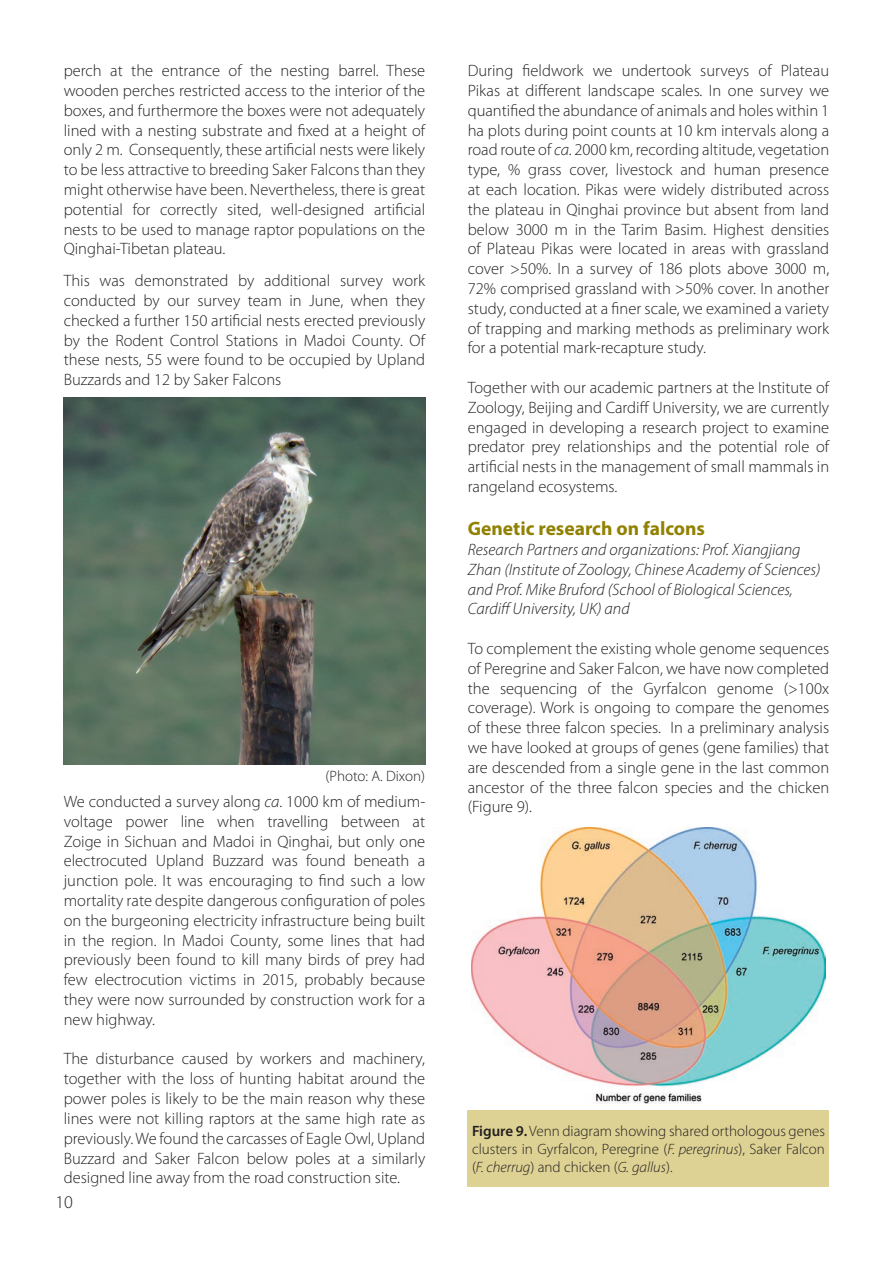
<style>
.page{position:relative;width:893px;height:1263px;background:#fff}
.page>*{position:absolute;margin:0;border:0;box-sizing:border-box;transform-origin:0 0}
.t1{font:700 19.5px "Myriad Pro";color:#918100}
.t2{font:300 18px "Myriad Pro";color:#231f20}
.t3{font:300 16.5px/19.8px "Myriad Pro";color:#231f20;text-align:justify}
.t4{font:italic 300 16.5px/19.8px "Myriad Pro";color:#231f20}
.t5{font:300 15px/18px "Myriad Pro";color:#231f20;text-align:justify}
.s1{font-style:italic}
.s2{font-weight:600}
</style>
<div class="page">
<div style="left:468px;top:1110px;width:361px;height:76px;background:#ddd293"></div>
<img style="left:64px;top:397px;width:361px;height:367px">
<img style="left:472px;top:827px;width:353px;height:276px">
<p class="t3" style="left:64px;top:61px;width:363px">perch at the entrance of the nesting barrel. These wooden perches restricted access to the interior of the boxes, and furthermore the boxes were not adequately lined with a nesting substrate and fixed at a height of only 2 m. Consequently, these artificial nests were likely to be less attractive to breeding Saker Falcons than they might otherwise have been. Nevertheless, there is great potential for correctly sited, well-designed artificial nests to be used to manage raptor populations on the Qinghai-Tibetan plateau.</p>
<p class="t3" style="left:64px;top:271px;width:363px">This was demonstrated by additional survey work conducted by our survey team in June, when they checked a further 150 artificial nests erected previously by the Rodent Control Stations in Madoi County. Of these nests, 55 were found to be occupied by Upland Buzzards and 12 by Saker Falcons</p>
<p class="t5" style="left:326px;top:767px;width:101px">(Photo: A. Dixon)</p>
<p class="t3" style="left:64px;top:791px;width:363px">We conducted a survey along <span class="s1">ca</span>. 1000 km of medium&shy;voltage power line when travelling between at Zoige in Sichuan and Madoi in Qinghai, but only one electrocuted Upland Buzzard was found beneath a junction pole. It was encouraging to find such a low mortality rate despite dangerous configuration of poles on the burgeoning electricity infrastructure being built in the region. In Madoi County, some lines that had previously been found to kill many birds of prey had few electrocution victims in 2015, probably because they were now surrounded by construction work for a new highway.</p>
<p class="t3" style="left:64px;top:1049px;width:363px">The disturbance caused by workers and machinery, together with the loss of hunting habitat around the power poles is likely to be the main reason why these lines were not killing raptors at the same high rate as previously. We found the carcasses of Eagle Owl, Upland Buzzard and Saker Falcon below poles at a similarly designed line away from the road construction site.</p>
<p class="t2" style="left:55px;top:1191px;width:19px">10</p>
<p class="t3" style="left:468px;top:61px;width:363px">During fieldwork we undertook surveys of Plateau Pikas at different landscape scales. In one survey we quantified the abundance of animals and holes within 1 ha plots during point counts at 10 km intervals along a road route of <span class="s1">ca</span>. 2000 km, recording altitude, vegetation type, % grass cover, livestock and human presence at each location. Pikas were widely distributed across the plateau in Qinghai province but absent from land below 3000 m in the Tarim Basim. Highest densities of Plateau Pikas were located in areas with grassland cover &gt;50%. In a survey of 186 plots above 3000 m, 72% comprised grassland with &gt;50% cover. In another study, conducted at a finer scale, we examined a variety of trapping and marking methods as preliminary work for a potential mark-recapture study.</p>
<p class="t3" style="left:468px;top:377px;width:363px">Together with our academic partners at the Institute of Zoology, Beijing and Cardiff University, we are currently engaged in developing a research project to examine predator prey relationships and the potential role of artificial nests in the management of small mammals in rangeland ecosystems.</p>
<p class="t1" style="left:468px;top:516px;width:239px">Genetic research on falcons</p>
<p class="t4" style="left:468px;top:540px;width:354px">Research Partners and organizations: Prof. Xiangjiang Zhan (Institute of Zoology, Chinese Academy of Sciences) and Prof. Mike Bruford (School of Biological Sciences, Cardiff University, UK) and</p>
<p class="t3" style="left:468px;top:638px;width:363px">To complement the existing whole genome sequences of Peregrine and Saker Falcon, we have now completed the sequencing of the Gyrfalcon genome (&gt;100x coverage). Work is ongoing to compare the genomes of these three falcon species. In a preliminary analysis we have looked at groups of genes (gene families) that are descended from a single gene in the last common ancestor of the three falcon species and the chicken (Figure 9).</p>
<p class="t5" style="left:472px;top:1122px;width:354px"><span class="s2">Figure 9.</span> Venn diagram showing shared orthologous genes clusters in Gyrfalcon, Peregrine (<span class="s1">F. peregrinus</span>), Saker Falcon (<span class="s1">F. cherrug</span>) and chicken (<span class="s1">G. gallus</span>).</p>
</div>
